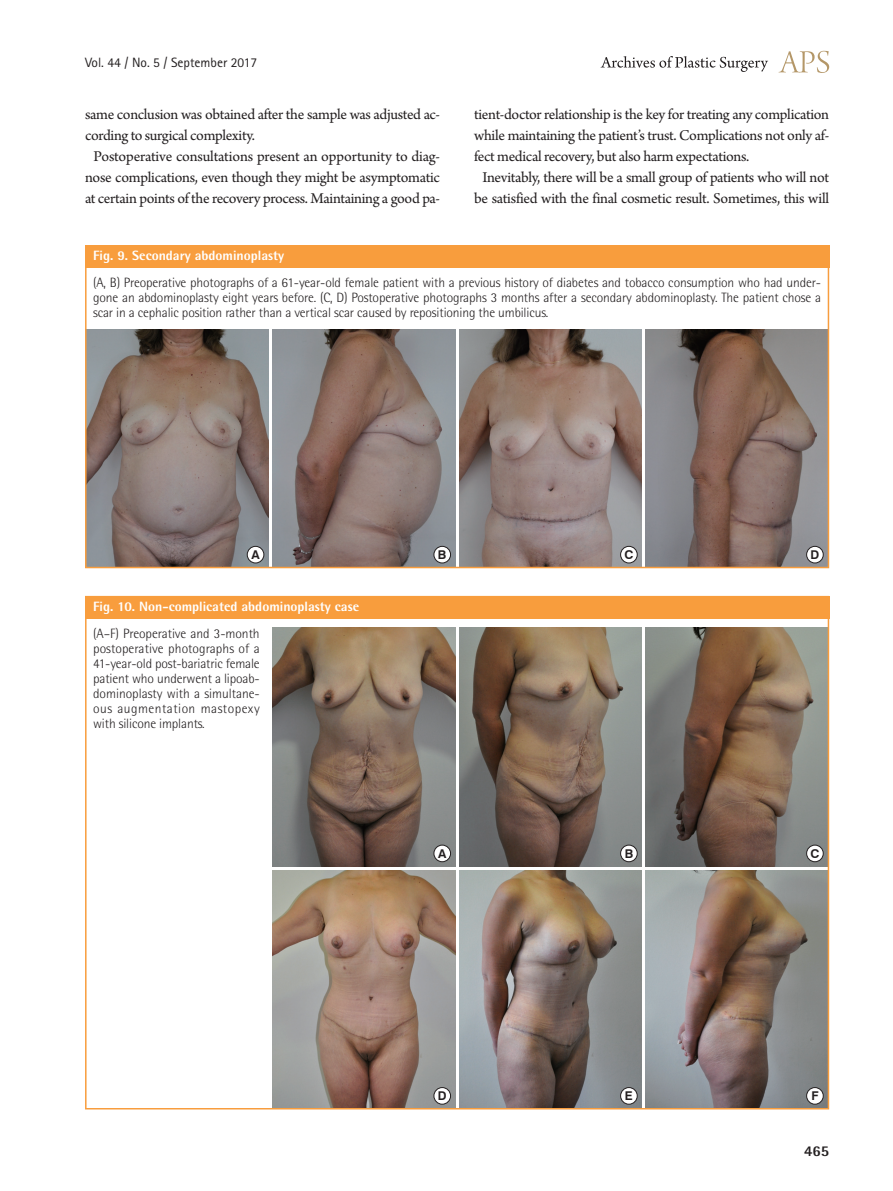
<style>
.page{position:relative;width:893px;height:1191px;background:#fff}
.page>*{position:absolute;margin:0;border:0;box-sizing:border-box;transform-origin:0 0}
.본문{font:15.75px/21px "Arno Pro";letter-spacing:-.02em;color:#231f20;text-align:center}
.t1{font:800 15px "Rotis Semi Sans Std";color:#231f20}
.그림설명{font:300 13.5px/15px "Rotis Semi Sans Std";letter-spacing:-.01em;color:#231f20;text-align:justify}
.표그림제목{font:800 13.5px "Rotis Semi Sans Std";color:#fff}
.t2{font:13.5px "Rotis Sans Serif Std";color:#231f20}
.t3{font:700 12.15px "Swiss 721 BT";color:#231f20}
</style>
<div class="page">
<svg style="left:779px;top:51px;width:50px;height:22px"></svg>
<svg style="left:601px;top:56px;width:167px;height:16px"></svg>
<div style="left:85px;top:246px;width:744px;height:22px;background:#f89d3d"></div>
<img style="left:88px;top:329px;width:180px;height:236px">
<img style="left:273px;top:329px;width:182px;height:236px">
<img style="left:459px;top:329px;width:183px;height:236px">
<img style="left:646px;top:329px;width:180px;height:236px">
<div style="left:247px;top:546px;width:17px;height:17px;background:#fff;border-radius:50%"></div>
<div style="left:247px;top:546px;width:17px;height:17px;border:1px solid #231f20;border-radius:50%"></div>
<div style="left:434px;top:546px;width:17px;height:17px;background:#fff;border-radius:50%"></div>
<div style="left:434px;top:546px;width:17px;height:17px;border:1px solid #231f20;border-radius:50%"></div>
<div style="left:807px;top:546px;width:16px;height:17px;background:#fff;border-radius:50%"></div>
<div style="left:806px;top:546px;width:17px;height:17px;border:1px solid #231f20;border-radius:50%"></div>
<div style="left:621px;top:546px;width:16px;height:17px;background:#fff;border-radius:50%"></div>
<div style="left:620px;top:546px;width:17px;height:17px;border:1px solid #231f20;border-radius:50%"></div>
<div style="left:85px;top:246px;width:744px;height:322px;border:2px solid #f89d3d"></div>
<div style="left:85px;top:596px;width:744px;height:22px;background:#f89d3d"></div>
<img style="left:273px;top:628px;width:182px;height:238px">
<img style="left:273px;top:870px;width:182px;height:236px">
<img style="left:459px;top:628px;width:183px;height:238px">
<img style="left:459px;top:870px;width:183px;height:236px">
<img style="left:646px;top:628px;width:180px;height:238px">
<img style="left:646px;top:870px;width:180px;height:236px">
<div style="left:434px;top:845px;width:17px;height:16px;background:#fff;border-radius:50%"></div>
<div style="left:434px;top:845px;width:17px;height:17px;border:1px solid #231f20;border-radius:50%"></div>
<div style="left:434px;top:1087px;width:17px;height:17px;background:#fff;border-radius:50%"></div>
<div style="left:434px;top:1087px;width:17px;height:17px;border:1px solid #231f20;border-radius:50%"></div>
<div style="left:807px;top:845px;width:16px;height:16px;background:#fff;border-radius:50%"></div>
<div style="left:806px;top:845px;width:17px;height:17px;border:1px solid #231f20;border-radius:50%"></div>
<div style="left:807px;top:1087px;width:16px;height:17px;background:#fff;border-radius:50%"></div>
<div style="left:806px;top:1087px;width:17px;height:17px;border:1px solid #231f20;border-radius:50%"></div>
<div style="left:621px;top:845px;width:16px;height:16px;background:#fff;border-radius:50%"></div>
<div style="left:620px;top:845px;width:17px;height:17px;border:1px solid #231f20;border-radius:50%"></div>
<div style="left:621px;top:1087px;width:16px;height:17px;background:#fff;border-radius:50%"></div>
<div style="left:620px;top:1087px;width:17px;height:17px;border:1px solid #231f20;border-radius:50%"></div>
<p class="t2" style="left:85px;top:54px;width:174px">Vol. 44 / No. 5 / September 2017</p>
<p class="본문" style="left:85px;top:105px;width:357px;text-align:left">same conclusion was obtained after the sample was adjusted ac&shy;cording to surgical complexity.</p>
<p class="본문" style="left:85px;top:147px;width:357px">Postoperative consultations present an opportunity to diag&shy;nose complications, even though they might be asymptomatic at certain points of the recovery process. Maintaining a good pa-</p>
<p class="본문" style="left:474px;top:105px;width:357px;text-align:justify">tient-doctor relationship is the key for treating any complication while maintaining the patient’s trust. Complications not only af&shy;fect medical recovery, but also harm expectations.</p>
<p class="본문" style="left:474px;top:168px;width:357px">Inevitably, there will be a small group of patients who will not be satisfied with the final cosmetic result. Sometimes, this will</p>
<p class="표그림제목" style="left:93px;top:247px;width:192px">Fig. 9. Secondary abdominoplasty</p>
<p class="그림설명" style="left:93px;top:275px;width:730px">(A, B) Preoperative photographs of a 61-year-old female patient with a previous history of diabetes and tobacco consumption who had under&shy;gone an abdominoplasty eight years before. (C, D) Postoperative photographs 3 months after a secondary abdominoplasty. The patient chose a scar in a cephalic position rather than a vertical scar caused by repositioning the umbilicus.</p>
<p class="t3" style="left:251px;top:547px;width:10px">A</p>
<p class="t3" style="left:438px;top:547px;width:10px">B</p>
<p class="t3" style="left:624px;top:547px;width:10px">C</p>
<p class="t3" style="left:810px;top:547px;width:10px">D</p>
<p class="표그림제목" style="left:93px;top:597px;width:268px">Fig. 10. Non-complicated abdominoplasty case</p>
<p class="그림설명" style="left:93px;top:625px;width:168px">(A–F) Preoperative and 3-month postoperative photographs of a 41-year-old post-bariatric female patient who underwent a lipoab&shy;dominoplasty with a simultane&shy;ous augmentation mastopexy with silicone implants.</p>
<p class="t3" style="left:438px;top:846px;width:10px">A</p>
<p class="t3" style="left:438px;top:1088px;width:10px">D</p>
<p class="t3" style="left:625px;top:846px;width:10px">B</p>
<p class="t3" style="left:625px;top:1088px;width:9px">E</p>
<p class="t3" style="left:810px;top:846px;width:10px">C</p>
<p class="t3" style="left:811px;top:1088px;width:9px">F</p>
<p class="t1" style="left:804px;top:1141px;width:27px">465</p>
</div>
